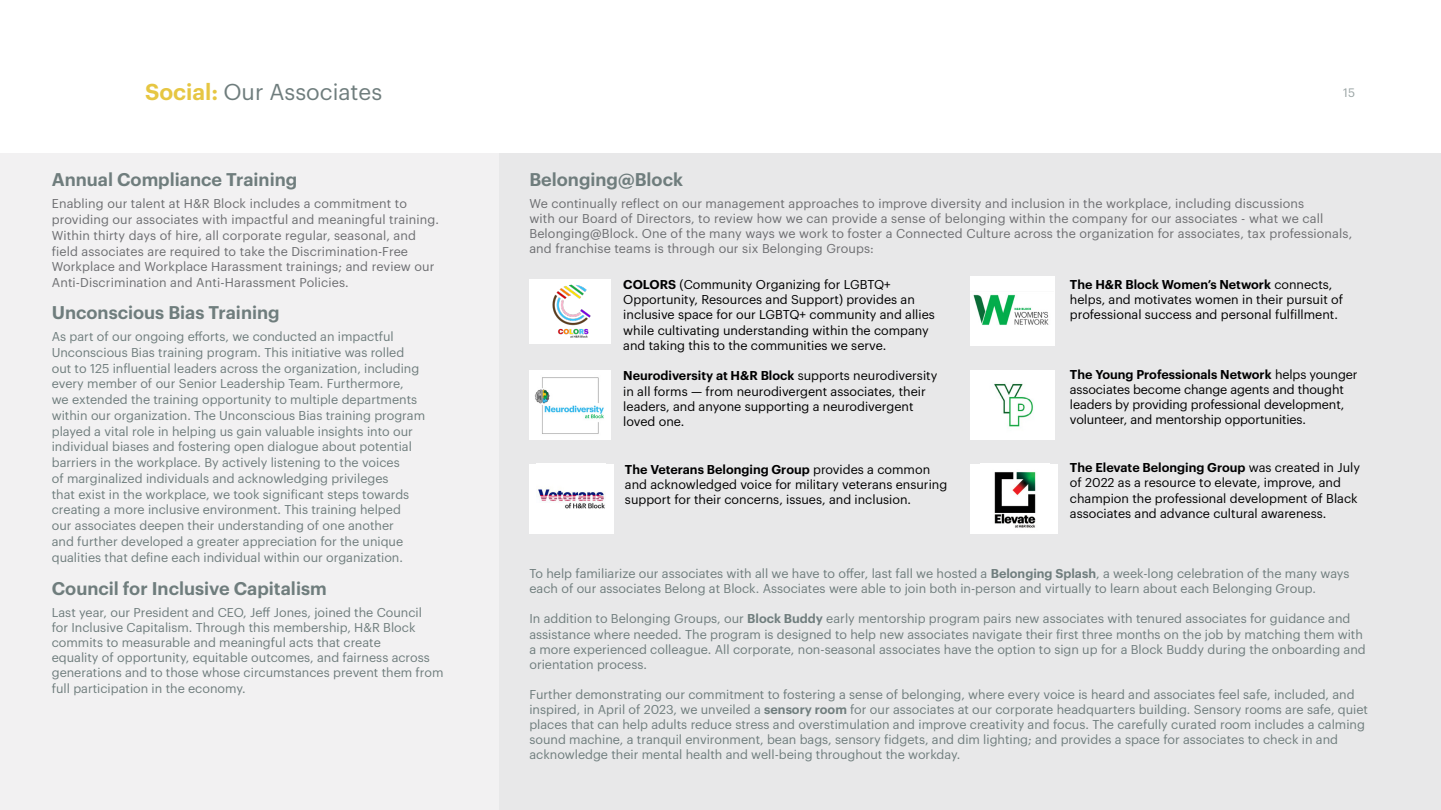
<style>
.page{position:relative;width:1441px;height:810px;background:#fff}
.page>*{position:absolute;margin:0;border:0;box-sizing:border-box;transform-origin:0 0}
.t1{font:22.5px "Graphik";color:#6f7d7d}
.t2{font:600 18px "Graphik";color:#6f7d7d}
.t3{font:12.6px/15.8px "Graphik";color:#6f7d7d}
.t4{font:12.6px/15.1px "Graphik";color:#000}
.t5{font:12.6px/15.8px "Graphik";letter-spacing:.01em;color:#6d6e71}
.t6{font:12px "Graphik";color:#9aa4a4}
.s1{font-weight:600;color:#e6c642}
.s2{font-weight:600}
</style>
<div class="page">
<div style="left:0;top:153px;width:1440px;height:657px;background:#f2f1f2"></div>
<div style="left:500px;top:154px;width:940px;height:656px;background:#e8e8e9"></div>
<div style="left:529px;top:279px;width:81px;height:65px;background:#fff"></div>
<img style="left:552px;top:284px;width:39px;height:54px">
<div style="left:529px;top:370px;width:81px;height:70px;background:#fff"></div>
<img style="left:534px;top:377px;width:70px;height:57px">
<div style="left:529px;top:464px;width:84px;height:69px;background:#fff"></div>
<img style="left:536px;top:489px;width:69px;height:20px">
<div style="left:970px;top:277px;width:84px;height:69px;background:#fff"></div>
<img style="left:973px;top:294px;width:76px;height:31px">
<div style="left:970px;top:370px;width:84px;height:70px;background:#fff"></div>
<img style="left:994px;top:383px;width:39px;height:44px">
<div style="left:970px;top:464px;width:87px;height:69px;background:#fff"></div>
<img style="left:994px;top:472px;width:42px;height:56px">
<h1 class="t1" style="left:145px;top:75px;width:239px"><span class="s1">Social:</span> Our Associates</h1>
<p class="t6" style="left:1342px;top:84px;width:13px">15</p>
<h2 class="t2" style="left:52px;top:165px;width:247px">Annual Compliance Training</h2>
<p class="t5" style="left:52px;top:195px;width:388px">Enabling our talent at H&amp;R Block includes a commitment to providing our associates with impactful and meaningful training.<br>Within thirty days of hire, all corporate regular, seasonal, and field associates are required to take the Discrimination-Free Workplace and Workplace Harassment trainings; and review our Anti-Discrimination and Anti-Harassment Policies.</p>
<h2 class="t2" style="left:52px;top:298px;width:229px">Unconscious Bias Training</h2>
<p class="t3" style="left:52px;top:328px;width:375px">As part of our ongoing efforts, we conducted an impactful Unconscious Bias training program. This initiative was rolled out to 125 influential leaders across the organization, including every member of our Senior Leadership Team. Furthermore,<br>we extended the training opportunity to multiple departments within our organization. The Unconscious Bias training program played a vital role in helping us gain valuable insights into our individual biases and fostering open dialogue about potential barriers in the workplace. By actively listening to the voices<br>of marginalized individuals and acknowledging privileges<br>that exist in the workplace, we took significant steps towards creating a more inclusive environment. This training helped<br>our associates deepen their understanding of one another<br>and further developed a greater appreciation for the unique qualities that define each individual within our organization.</p>
<h2 class="t2" style="left:52px;top:575px;width:276px">Council for Inclusive Capitalism</h2>
<p class="t3" style="left:52px;top:604px;width:393px;line-height:15.1px">Last year, our President and CEO, Jeff Jones, joined the Council<br>for Inclusive Capitalism. Through this membership, H&amp;R Block commits to measurable and meaningful acts that create<br>equality of opportunity, equitable outcomes, and fairness across generations and to those whose circumstances prevent them from full participation in the economy.</p>
<h2 class="t2" style="left:529px;top:165px;width:155px">Belonging@Block</h2>
<p class="t5" style="left:529px;top:194px;width:824px;line-height:15px">We continually reflect on our management approaches to improve diversity and inclusion in the workplace, including discussions<br>with our Board of Directors, to review how we can provide a sense of belonging within the company for our associates - what we call Belonging@Block. One of the many ways we work to foster a Connected Culture across the organization for associates, tax professionals, and franchise teams is through our six Belonging Groups:</p>
<p class="t4" style="left:1069px;top:276px;width:274px"><span class="s2">The H&amp;R Block Women’s Network</span> connects, helps, and motivates women in their pursuit of professional success and personal fulfillment.</p>
<p class="t4" style="left:623px;top:276px;width:313px"><span class="s2">COLORS</span> (Community Organizing for LGBTQ+ Opportunity, Resources and Support) provides an inclusive space for our LGBTQ+ community and allies while cultivating understanding within the company and taking this to the communities we serve.</p>
<p class="t4" style="left:623px;top:367px;width:315px"><span class="s2">Neurodiversity at H&amp;R Block</span> supports neurodiversity in all forms — from neurodivergent associates, their leaders, and anyone supporting a neurodivergent loved one.</p>
<p class="t4" style="left:625px;top:461px;width:324px"><span class="s2">The Veterans Belonging Group</span> provides a common and acknowledged voice for military veterans ensuring support for their concerns, issues, and inclusion.</p>
<p class="t4" style="left:1069px;top:366px;width:289px"><span class="s2">The Young Professionals Network</span> helps younger associates become change agents and thought leaders by providing professional development, volunteer, and mentorship opportunities.</p>
<p class="t4" style="left:1069px;top:459px;width:291px"><span class="s2">The Elevate Belonging Group</span> was created in July of 2022 as a resource to elevate, improve, and champion the professional development of Black associates and advance cultural awareness.</p>
<p class="t3" style="left:529px;top:565px;width:821px;line-height:15.1px">To help familiarize our associates with all we have to offer, last fall we hosted a <span class="s2">Belonging Splash</span>, a week-long celebration of the many ways each of our associates Belong at Block. Associates were able to join both in-person and virtually to learn about each Belonging Group.</p>
<p class="t3" style="left:529px;top:610px;width:837px;line-height:15.1px">In addition to Belonging Groups, our <span class="s2">Block Buddy</span> early mentorship program pairs new associates with tenured associates for guidance and assistance where needed. The program is designed to help new associates navigate their first three months on the job by matching them with a more experienced colleague. All corporate, non-seasonal associates have the option to sign up for a Block Buddy during the onboarding and orientation process.</p>
<p class="t3" style="left:529px;top:686px;width:840px;line-height:15.1px">Further demonstrating our commitment to fostering a sense of belonging, where every voice is heard and associates feel safe, included, and inspired, in April of 2023, we unveiled a <span class="s2">sensory room</span> for our associates at our corporate headquarters building. Sensory rooms are safe, quiet places that can help adults reduce stress and overstimulation and improve creativity and focus. The carefully curated room includes a calming sound machine, a tranquil environment, bean bags, sensory fidgets, and dim lighting; and provides a space for associates to check in and acknowledge their mental health and well-being throughout the workday.</p>
</div>
